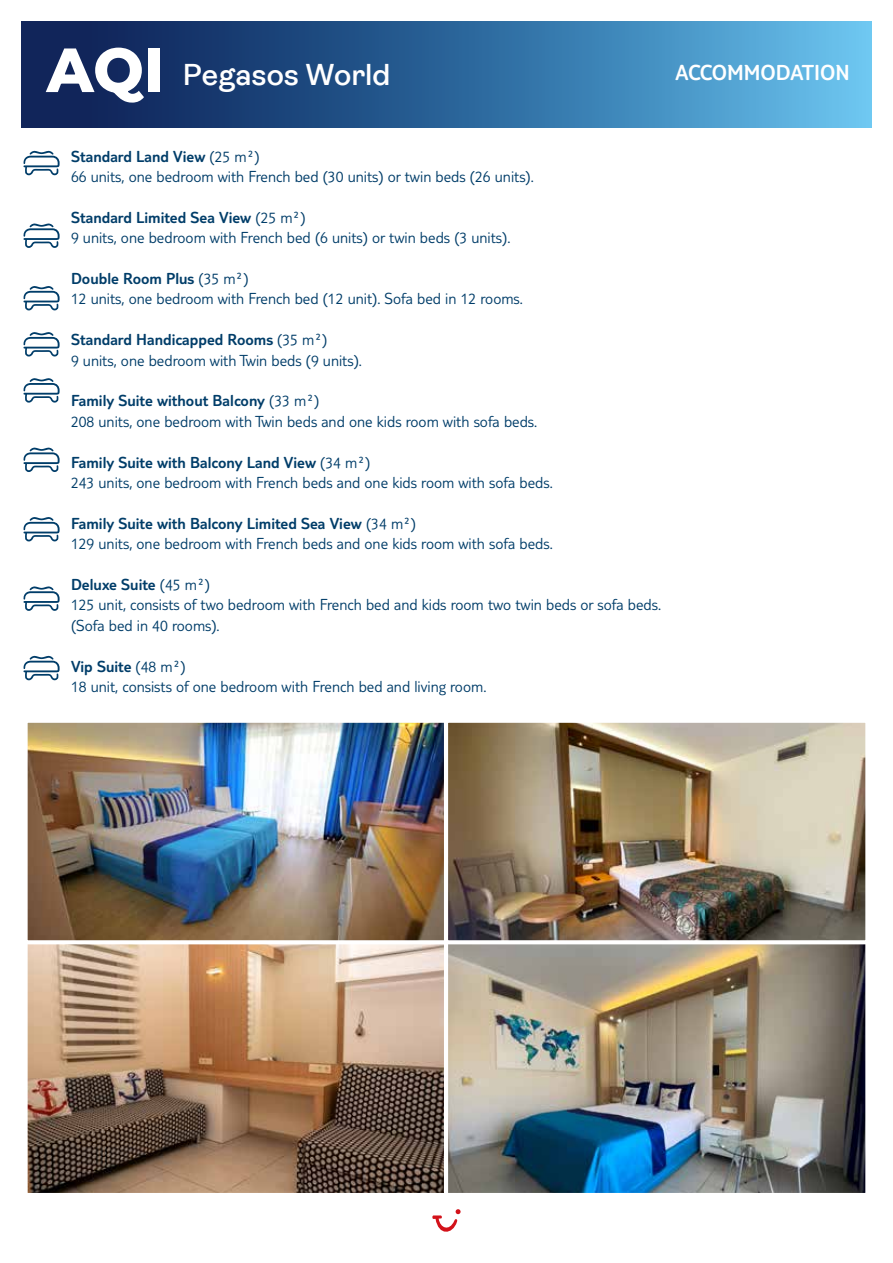
<style>
.page{position:relative;width:893px;height:1263px;background:#fff}
.page>*{position:absolute;margin:0;border:0;box-sizing:border-box;transform-origin:0 0}
.t1{font:600 30px "Ambit";color:#fff}
.t2{font:300 22.5px "TUI Type Pro";color:#fff}
.t3{font:300 16.5px/20.4px "TUI Type Pro";color:#003d69}
.s1{font-style:inherit}
</style>
<div class="page">
<svg style="left:21px;top:21px;width:851px;height:107px;background:#336c9f"></svg>
<svg style="left:46px;top:48px;width:98px;height:55px"></svg>
<div style="left:148px;top:48px;width:12px;height:44px;background:#fff"></div>
<svg style="left:432px;top:1209px;width:29px;height:23px"></svg>
<svg style="left:24px;top:151px;width:36px;height:24px"></svg>
<svg style="left:24px;top:224px;width:36px;height:24px"></svg>
<svg style="left:24px;top:286px;width:36px;height:24px"></svg>
<svg style="left:24px;top:332px;width:36px;height:24px"></svg>
<svg style="left:24px;top:378px;width:36px;height:25px"></svg>
<svg style="left:24px;top:448px;width:36px;height:24px"></svg>
<svg style="left:24px;top:517px;width:36px;height:24px"></svg>
<svg style="left:24px;top:586px;width:36px;height:25px"></svg>
<svg style="left:24px;top:656px;width:36px;height:24px"></svg>
<img style="left:29px;top:724px;width:835px;height:468px">
<div style="left:24px;top:940px;width:425px;height:257px;border:4px solid #fff"></div>
<div style="left:24px;top:719px;width:425px;height:225px;border:4px solid #fff"></div>
<div style="left:444px;top:940px;width:425px;height:257px;border:4px solid #fff"></div>
<div style="left:444px;top:719px;width:425px;height:225px;border:4px solid #fff"></div>
<h1 class="t1" style="left:183px;top:58px;width:209px">Pegasos World</h1>
<h2 class="t2" style="left:675px;top:60px;width:176px">ACCOMMODATION</h2>
<p class="t3" style="left:71px;top:146px;width:464px"><span class="s1">Standard Land View</span> (25 m²)<br>66 units, one bedroom with French bed (30 units) or twin beds (26 units).</p>
<p class="t3" style="left:71px;top:207px;width:441px"><span class="s1">Standard Limited Sea View</span> (25 m²)<br>9 units, one bedroom with French bed (6 units) or twin beds (3 units).</p>
<p class="t3" style="left:71px;top:268px;width:453px"><span class="s1">Double Room Plus</span> (35 m²)<br>12 units, one bedroom with French bed (12 unit). Sofa bed in 12 rooms.</p>
<p class="t3" style="left:71px;top:329px;width:292px"><span class="s1">Standard Handicapped Rooms</span> (35 m²)<br>9 units, one bedroom with Twin beds (9 units).</p>
<p class="t3" style="left:71px;top:390px;width:468px"><span class="s1">Family Suite without Balcony</span> (33 m²)<br>208 units, one bedroom with Twin beds and one kids room with sofa beds.</p>
<p class="t3" style="left:71px;top:452px;width:483px"><span class="s1">Family Suite with Balcony Land View</span> (34 m²)<br>243 units, one bedroom with French beds and one kids room with sofa beds.</p>
<p class="t3" style="left:71px;top:513px;width:483px"><span class="s1">Family Suite with Balcony Limited Sea View</span> (34 m²)<br>129 units, one bedroom with French beds and one kids room with sofa beds.</p>
<p class="t3" style="left:71px;top:574px;width:592px"><span class="s1">Deluxe Suite</span> (45 m²)<br>125 unit, consists of two bedroom with French bed and kids room two twin beds or sofa beds. (Sofa bed in 40 rooms).</p>
<p class="t3" style="left:71px;top:656px;width:417px"><span class="s1">Vip Suite</span> (48 m²)<br>18 unit, consists of one bedroom with French bed and living room.</p>
</div>
